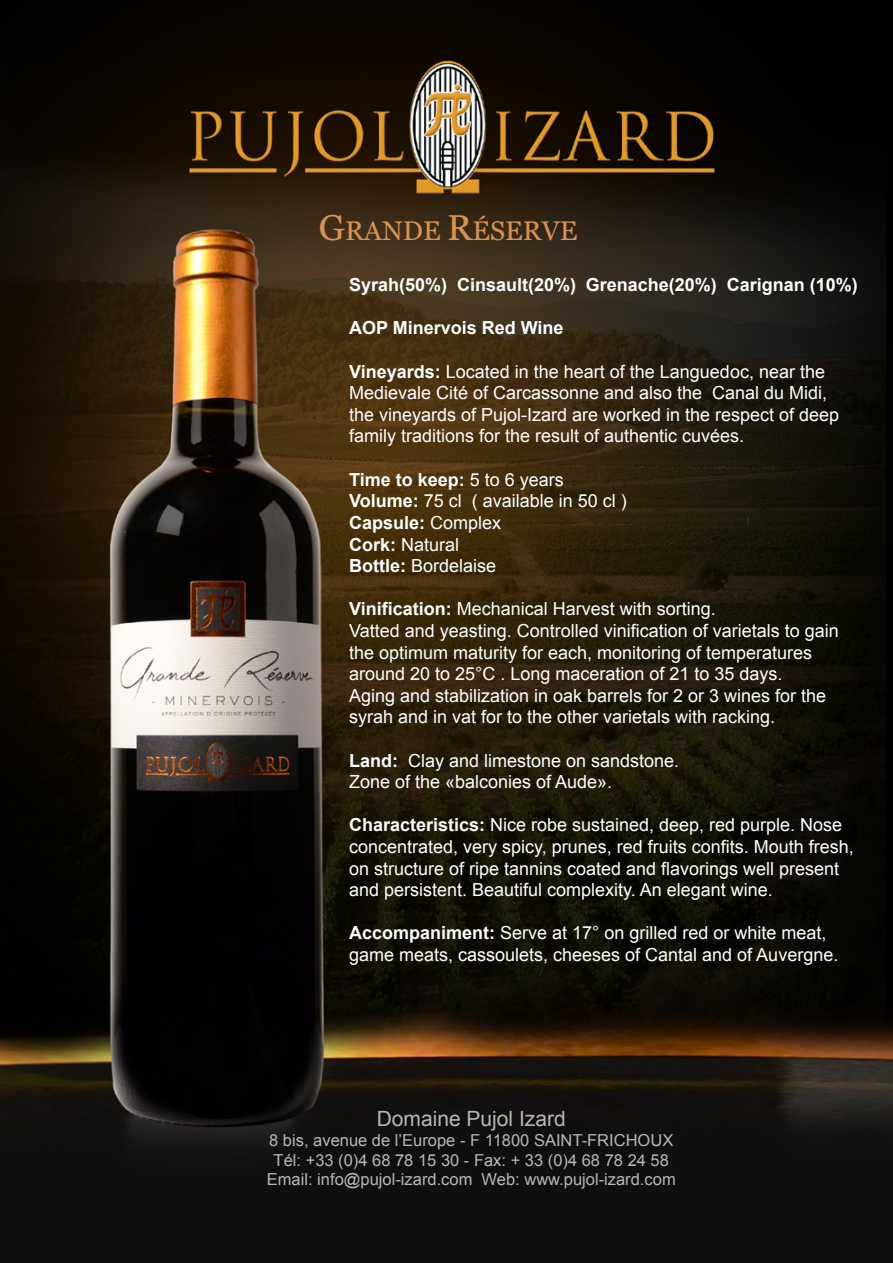
<style>
.page{position:relative;width:893px;height:1263px;background:#fff}
.page>*{position:absolute;margin:0;border:0;box-sizing:border-box;transform-origin:0 0}
.t1{font:27px "Georgia";color:#d99250}
.t2{font:21px "Arial";color:#b7b7b7}
.t3{font:18px/21.6px "Arial";color:#fff}
.t4{font:700 18px "Arial";color:#fff}
.t5{font:16.5px/19.8px "Arial";color:#b7b7b7;text-align:center}
.s1{font-size:36px}
.s2{font-weight:700}
</style>
<div class="page">
<img style="left:0;top:0;width:893px;height:1263px">
<h1 class="t1" style="left:319px;top:214px;width:260px"><span class="s1">G</span>RANDE <span class="s1">R</span>ÉSERVE</h1>
<p class="t4" style="left:349px;top:272px;width:510px">Syrah(50%) Cinsault(20%) Grenache(20%) Carignan (10%)</p>
<p class="t4" style="left:349px;top:315px;width:216px">AOP Minervois Red Wine</p>
<p class="t3" style="left:349px;top:360px;width:492px"><span class="s2">Vineyards:</span> Located in the heart of the Languedoc, near the Medievale Cité of Carcassonne and also the Canal du Midi, the vineyards of Pujol-Izard are worked in the respect of deep family traditions for the result of authentic cuvées.</p>
<p class="t3" style="left:349px;top:468px;width:279px"><span class="s2">Time to keep:</span> 5 to 6 years<br><span class="s2">Volume:</span> 75 cl ( available in 50 cl )<br><span class="s2">Capsule:</span> Complex<br><span class="s2">Cork:</span> Natural<br><span class="s2">Bottle:</span> Bordelaise</p>
<p class="t3" style="left:349px;top:598px;width:491px"><span class="s2">Vinification:</span> Mechanical Harvest with sorting.<br>Vatted and yeasting. Controlled vinification of varietals to gain the optimum maturity for each, monitoring of temperatures around 20 to 25°C . Long maceration of 21 to 35 days.<br>Aging and stabilization in oak barrels for 2 or 3 wines for the syrah and in vat for to the other varietals with racking.</p>
<p class="t3" style="left:349px;top:749px;width:332px"><span class="s2">Land:</span> Clay and limestone on sandstone.<br>Zone of the «balconies of Aude».</p>
<p class="t3" style="left:349px;top:814px;width:506px"><span class="s2">Characteristics:</span> Nice robe sustained, deep, red purple. Nose concentrated, very spicy, prunes, red fruits confits. Mouth fresh, on structure of ripe tannins coated and flavorings well present and persistent. Beautiful complexity. An elegant wine.</p>
<p class="t3" style="left:349px;top:922px;width:491px"><span class="s2">Accompaniment:</span> Serve at 17° on grilled red or white meat, game meats, cassoulets, cheeses of Cantal and of Auvergne.</p>
<p class="t2" style="left:377px;top:1104px;width:191px">Domaine Pujol Izard</p>
<p class="t5" style="left:267px;top:1130px;width:410px">8 bis, avenue de l’Europe - F 11800 SAINT-FRICHOUX<br>Tél: +33 (0)4 68 78 15 30 - Fax: + 33 (0)4 68 78 24 58<br>Email: info@pujol-izard.com Web: www.pujol-izard.com</p>
</div>
